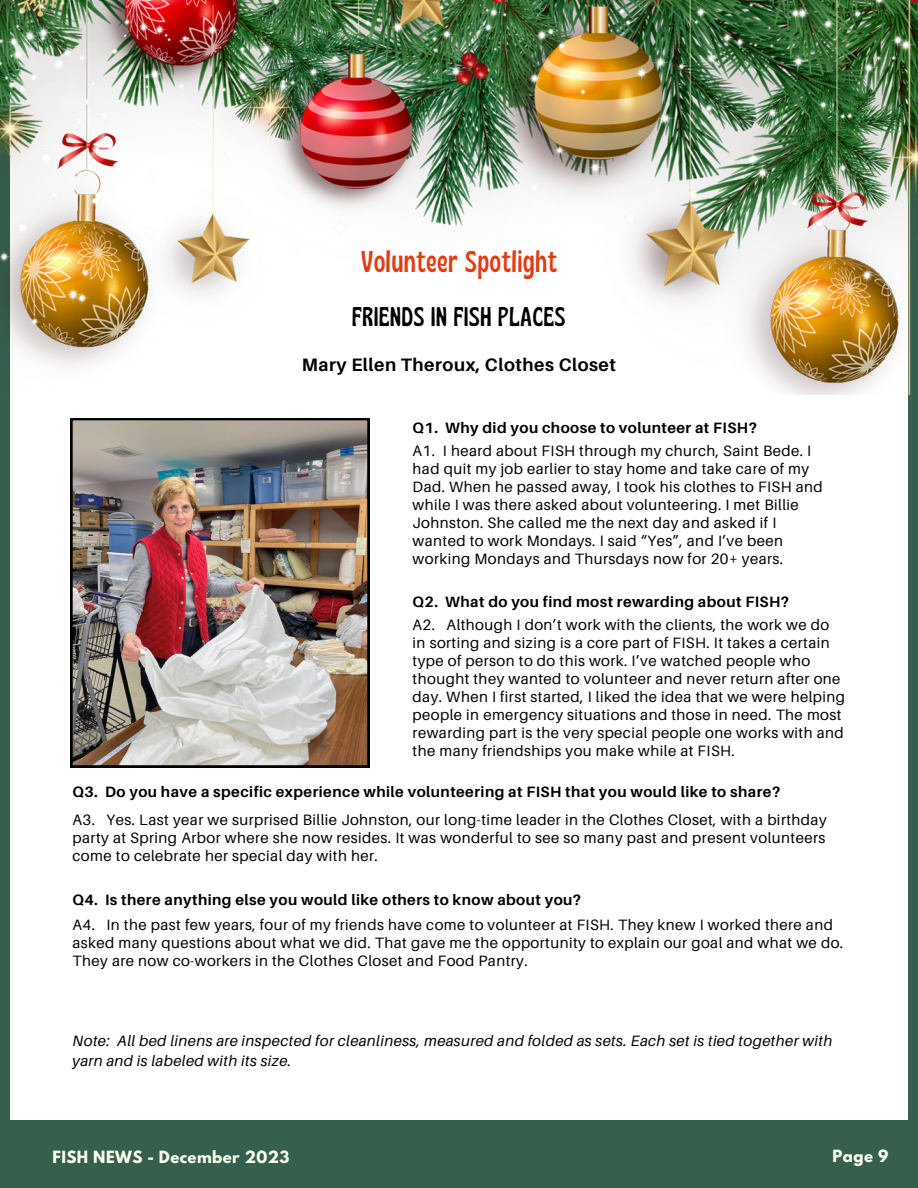
<style>
.page{position:relative;width:918px;height:1188px;background:#375f4e}
.page>*{position:absolute;margin:0;border:0;box-sizing:border-box;transform-origin:0 0}
.t1{font:condensed 30px "Gliker";letter-spacing:.03em;color:#e43b11}
.t2{font:condensed 27px "Gliker";letter-spacing:.03em;color:#000}
.t3{font:700 18px "Aileron";letter-spacing:.03em;color:#000}
.t4{font:15px/18px "Aileron";letter-spacing:.03em;color:#000}
.t5{font:700 15px "Aileron";letter-spacing:.03em;color:#000}
.t6{font:italic 15px/20.2px "Aileron";letter-spacing:.03em;color:#000}
.t7{font:700 15px "League Spartan";letter-spacing:.03em;color:#f9ffed}
</style>
<div class="page">
<div style="left:10px;top:0;width:898px;height:1120px;background:#fff"></div>
<img style="left:0;top:0;width:918px;height:394px">
<img style="left:70px;top:418px;width:300px;height:349px">
<p class="t1" style="left:361px;top:242px;width:197px">Volunteer Spotlight</p>
<p class="t2" style="left:352px;top:299px;width:215px">FRIENDS IN FISH PLACES</p>
<p class="t3" style="left:302px;top:353px;width:316px">Mary Ellen Theroux, Clothes Closet</p>
<p class="t5" style="left:413px;top:418px;width:346px">Q1. Why did you choose to volunteer at FISH?</p>
<p class="t4" style="left:413px;top:441px;width:412px">A1. I heard about FISH through my church, Saint Bede. I had quit my job earlier to stay home and take care of my Dad. When he passed away, I took his clothes to FISH and while I was there asked about volunteering. I met Billie Johnston. She called me the next day and asked if I wanted to work Mondays. I said “Yes”, and I’ve been working Mondays and Thursdays now for 20+ years.</p>
<p class="t5" style="left:413px;top:593px;width:378px">Q2. What do you find most rewarding about FISH?</p>
<p class="t4" style="left:413px;top:615px;width:434px">A2. Although I don’t work with the clients, the work we do in sorting and sizing is a core part of FISH. It takes a certain type of person to do this work. I’ve watched people who thought they wanted to volunteer and never return after one day. When I first started, I liked the idea that we were helping people in emergency situations and those in need. The most rewarding part is the very special people one works with and the many friendships you make while at FISH.</p>
<p class="t5" style="left:73px;top:782px;width:709px">Q3. Do you have a specific experience while volunteering at FISH that you would like to share?</p>
<p class="t4" style="left:73px;top:810px;width:756px;text-align:justify">A3. Yes. Last year we surprised Billie Johnston, our long-time leader in the Clothes Closet, with a birthday party at Spring Arbor where she now resides. It was wonderful to see so many past and present volunteers come to celebrate her special day with her.</p>
<p class="t5" style="left:73px;top:890px;width:510px">Q4. Is there anything else you would like others to know about you?</p>
<p class="t4" style="left:73px;top:916px;width:772px">A4. In the past few years, four of my friends have come to volunteer at FISH. They knew I worked there and asked many questions about what we did. That gave me the opportunity to explain our goal and what we do.<br>They are now co-workers in the Clothes Closet and Food Pantry.</p>
<p class="t6" style="left:73px;top:1030px;width:761px">Note: All bed linens are inspected for cleanliness, measured and folded as sets. Each set is tied together with yarn and is labeled with its size.</p>
<p class="t7" style="left:53px;top:1149px;width:238px">FISH NEWS - December 2023</p>
<p class="t7" style="left:833px;top:1148px;width:57px">Page 9</p>
</div>
